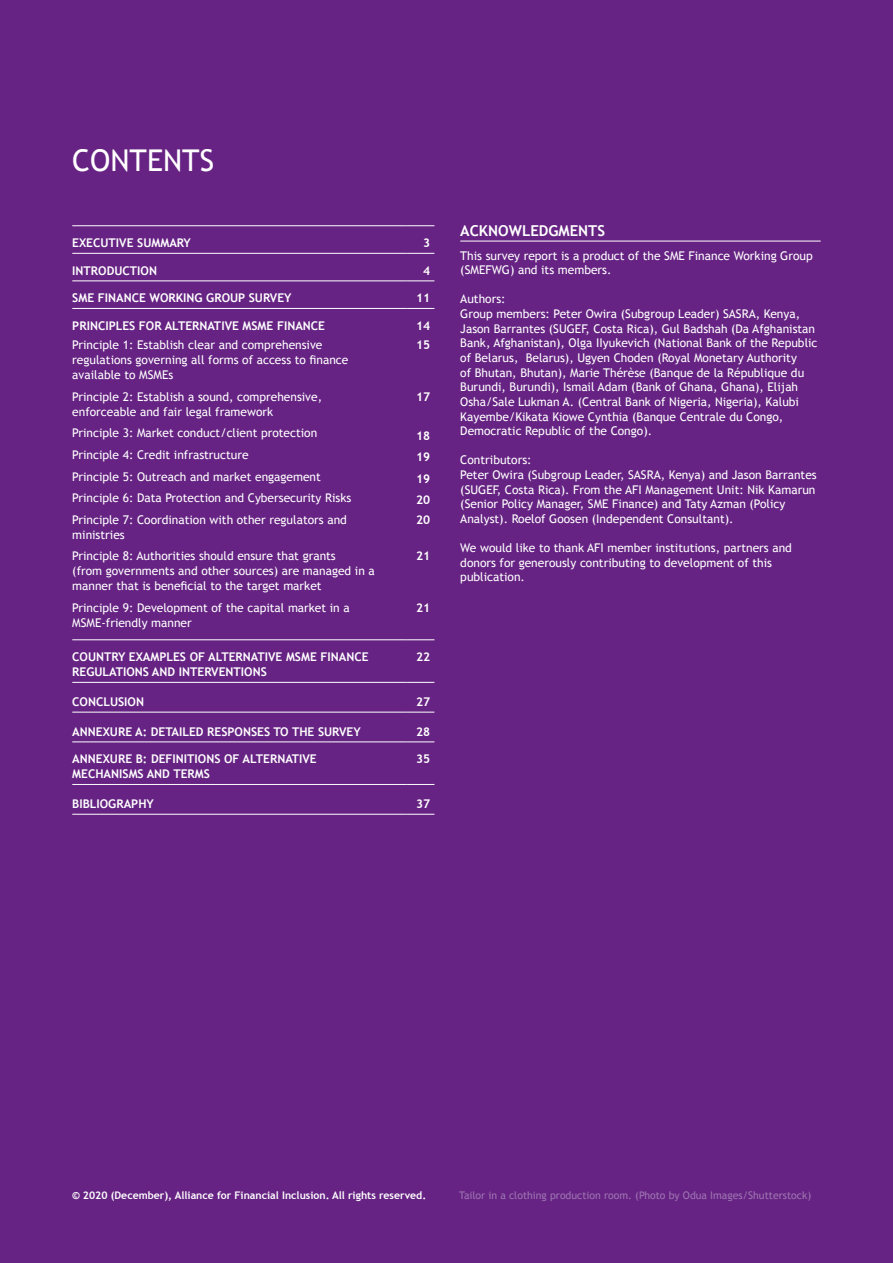
<style>
.page{position:relative;width:893px;height:1263px;background:#662383}
.page>*{position:absolute;margin:0;border:0;box-sizing:border-box;transform-origin:0 0}
.t1{font:30px "Trebuchet MS";color:#fff}
.t2{font:700 15px "Trebuchet MS";color:#fff}
.t3{font:12px/14.7px "Trebuchet MS";color:#fff}
.t4{font:700 12px/15px "Trebuchet MS";color:#fff}
.t5{font:700 10.5px "Trebuchet MS";color:#fff}
.t6{font:10.5px "Trebuchet MS";color:#9e75b2}
</style>
<div class="page">
<hr style="left:460px;top:241px;width:361px;height:1px;background:#fff">
<hr style="left:72px;top:225px;width:335px;height:1px;background:#fff">
<svg style="left:407px;top:225px;width:27px;height:1px"></svg>
<hr style="left:72px;top:253px;width:335px;height:1px;background:#fff">
<svg style="left:407px;top:253px;width:27px;height:1px"></svg>
<hr style="left:72px;top:280px;width:335px;height:1px;background:#fff">
<svg style="left:407px;top:280px;width:27px;height:1px"></svg>
<hr style="left:72px;top:308px;width:335px;height:1px;background:#fff">
<svg style="left:407px;top:308px;width:27px;height:1px"></svg>
<hr style="left:72px;top:639px;width:335px;height:1px;background:#fff">
<svg style="left:407px;top:639px;width:27px;height:1px"></svg>
<hr style="left:72px;top:682px;width:335px;height:1px;background:#fff">
<svg style="left:407px;top:682px;width:27px;height:1px"></svg>
<hr style="left:72px;top:712px;width:335px;height:1px;background:#fff">
<svg style="left:407px;top:712px;width:27px;height:1px"></svg>
<hr style="left:72px;top:741px;width:335px;height:1px;background:#fff">
<svg style="left:407px;top:741px;width:27px;height:1px"></svg>
<hr style="left:72px;top:784px;width:335px;height:1px;background:#fff">
<svg style="left:407px;top:784px;width:27px;height:1px"></svg>
<hr style="left:72px;top:814px;width:335px;height:1px;background:#fff">
<svg style="left:407px;top:814px;width:27px;height:1px"></svg>
<h1 class="t1" style="left:72px;top:143px;width:143px">CONTENTS</h1>
<p class="t4" style="left:72px;top:236px;width:120px">EXECUTIVE SUMMARY</p>
<p class="t4" style="left:423px;top:236px;width:9px">3</p>
<p class="t4" style="left:72px;top:263px;width:86px">INTRODUCTION</p>
<p class="t4" style="left:423px;top:263px;width:9px">4</p>
<p class="t4" style="left:72px;top:291px;width:221px">SME FINANCE WORKING GROUP SURVEY</p>
<p class="t4" style="left:416px;top:291px;width:16px">11</p>
<p class="t4" style="left:72px;top:318px;width:254px">PRINCIPLES FOR ALTERNATIVE MSME FINANCE</p>
<p class="t4" style="left:416px;top:318px;width:16px">14</p>
<p class="t3" style="left:72px;top:338px;width:278px">Principle 1: Establish clear and comprehensive regulations governing all forms of access to finance available to MSMEs</p>
<p class="t4" style="left:416px;top:337px;width:16px">15</p>
<p class="t3" style="left:72px;top:389px;width:251px">Principle 2: Establish a sound, comprehensive, enforceable and fair legal framework</p>
<p class="t4" style="left:416px;top:389px;width:16px">17</p>
<p class="t3" style="left:72px;top:426px;width:246px">Principle 3: Market conduct/client protection</p>
<p class="t4" style="left:416px;top:428px;width:16px">18</p>
<p class="t3" style="left:72px;top:447px;width:178px">Principle 4: Credit infrastructure</p>
<p class="t4" style="left:416px;top:449px;width:16px">19</p>
<p class="t3" style="left:72px;top:469px;width:250px">Principle 5: Outreach and market engagement</p>
<p class="t4" style="left:416px;top:471px;width:16px">19</p>
<p class="t3" style="left:72px;top:491px;width:280px">Principle 6: Data Protection and Cybersecurity Risks</p>
<p class="t4" style="left:416px;top:492px;width:16px">20</p>
<p class="t3" style="left:72px;top:512px;width:276px">Principle 7: Coordination with other regulators and ministries</p>
<p class="t4" style="left:416px;top:512px;width:16px">20</p>
<p class="t3" style="left:72px;top:549px;width:304px">Principle 8: Authorities should ensure that grants<br>(from governments and other sources) are managed in a manner that is beneficial to the target market</p>
<p class="t4" style="left:416px;top:549px;width:16px">21</p>
<p class="t3" style="left:72px;top:600px;width:279px">Principle 9: Development of the capital market in a<br>MSME-friendly manner</p>
<p class="t4" style="left:416px;top:600px;width:16px">21</p>
<p class="t4" style="left:72px;top:650px;width:298px">COUNTRY EXAMPLES OF ALTERNATIVE MSME FINANCE<br>REGULATIONS AND INTERVENTIONS</p>
<p class="t4" style="left:416px;top:650px;width:16px">22</p>
<p class="t4" style="left:72px;top:694px;width:73px">CONCLUSION</p>
<p class="t4" style="left:416px;top:694px;width:16px">27</p>
<p class="t4" style="left:72px;top:724px;width:290px">ANNEXURE A: DETAILED RESPONSES TO THE SURVEY</p>
<p class="t4" style="left:416px;top:724px;width:16px">28</p>
<p class="t4" style="left:72px;top:752px;width:246px">ANNEXURE B: DEFINITIONS OF ALTERNATIVE<br>MECHANISMS AND TERMS</p>
<p class="t4" style="left:416px;top:752px;width:16px">35</p>
<p class="t4" style="left:72px;top:796px;width:83px">BIBLIOGRAPHY</p>
<p class="t4" style="left:416px;top:796px;width:16px">37</p>
<p class="t2" style="left:460px;top:222px;width:146px">ACKNOWLEDGMENTS</p>
<p class="t3" style="left:460px;top:248px;width:354px">This survey report is a product of the SME Finance Working Group (SMEFWG) and its members.</p>
<p class="t3" style="left:460px;top:292px;width:359px">Authors:<br>Group members: Peter Owira (Subgroup Leader) SASRA, Kenya, Jason Barrantes (SUGEF, Costa Rica), Gul Badshah (Da Afghanistan Bank, Afghanistan), Olga IIyukevich (National Bank of the Republic of Belarus, Belarus), Ugyen Choden (Royal Monetary Authority<br>of Bhutan, Bhutan), Marie Thérèse (Banque de la République du Burundi, Burundi), Ismail Adam (Bank of Ghana, Ghana), Elijah Osha/Sale Lukman A. (Central Bank of Nigeria, Nigeria), Kalubi Kayembe/Kikata Kiowe Cynthia (Banque Centrale du Congo, Democratic Republic of the Congo).</p>
<p class="t3" style="left:460px;top:453px;width:358px">Contributors:<br>Peter Owira (Subgroup Leader, SASRA, Kenya) and Jason Barrantes (SUGEF, Costa Rica). From the AFI Management Unit: Nik Kamarun (Senior Policy Manager, SME Finance) and Taty Azman (Policy Analyst). Roelof Goosen (Independent Consultant).</p>
<p class="t3" style="left:460px;top:541px;width:333px">We would like to thank AFI member institutions, partners and donors for generously contributing to development of this publication.</p>
<p class="t5" style="left:72px;top:1189px;width:355px">© 2020 (December), Alliance for Financial Inclusion. All rights reserved.</p>
<p class="t6" style="left:459px;top:1189px;width:353px">Tailor in a clothing production room. (Photo by Odua Images/Shutterstock)</p>
</div>
